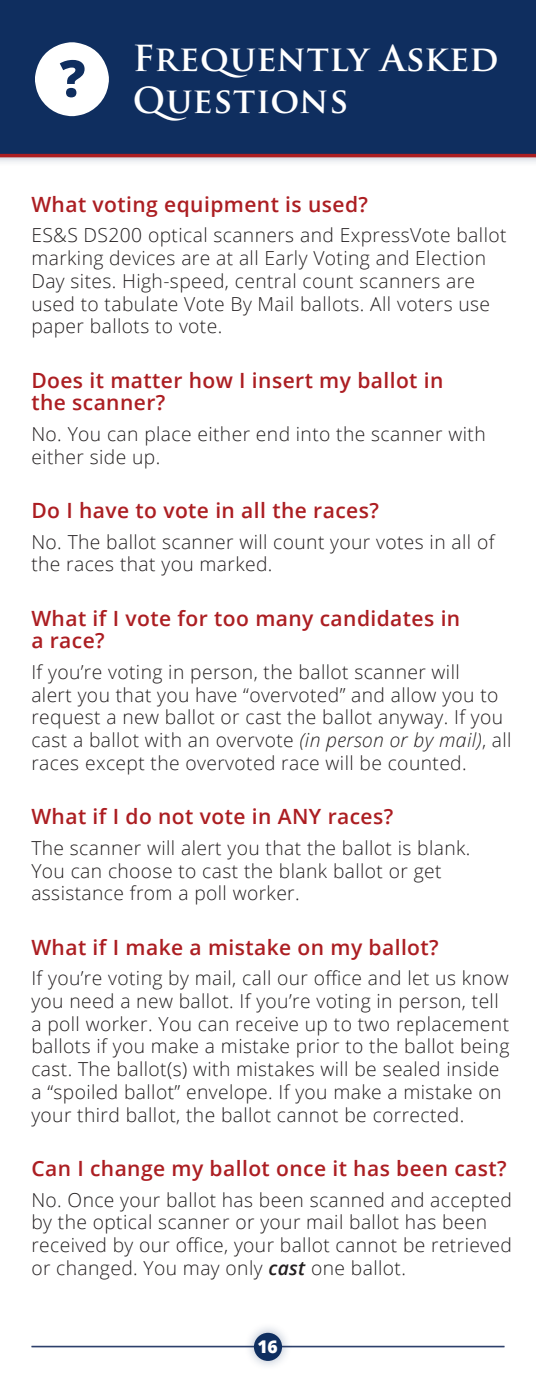
<style>
.page{position:relative;width:536px;height:1386px;background:#fff}
.page>*{position:absolute;margin:0;border:0;box-sizing:border-box;transform-origin:0 0}
.Basic_Heading{font:700 35px/42px "Trajan Pro";letter-spacing:.01em;color:#fff}
.Question__Header{font:600 21px/22.8px "Open Sans";letter-spacing:.02em;color:#ac1e22}
.Question__Header-2{font:300 19.25px/22.8px "Open Sans";letter-spacing:.02em;color:#231f20}
.t1{font:800 17.5px "Open Sans";color:#fff}
.s1{font-style:italic}
.s2{font-weight:600;font-style:italic}
</style>
<div class="page">
<div style="left:0;top:0;width:536px;height:154px;background:#0f2e5f"></div>
<svg style="left:35px;top:42px;width:74px;height:74px"></svg>
<hr style="left:32px;top:1346px;width:472px;height:1px;background:#1c305f">
<hr style="left:32px;top:1347px;width:472px;height:1px;background:#1c305f">
<div style="left:244px;top:1323px;width:48px;height:48px;background:#0f2e5f;opacity:.35"></div>
<div style="left:254px;top:1333px;width:28px;height:28px;background:#0f2e5f;border-radius:50%"></div>
<div style="left:0;top:144px;width:536px;height:23px;background:#0f2e5f;opacity:.35"></div>
<hr style="left:0;top:154px;width:536px;height:3px;background:#ac1f22">
<p class="Basic_Heading" style="left:133px;top:38px;width:367px">Frequently Asked<br>Questions</p>
<p class="Question__Header" style="left:31px;top:192px;width:338px">What voting equipment is used?</p>
<p class="Question__Header-2" style="left:31px;top:223px;width:476px">ES&amp;S DS200 optical scanners and ExpressVote ballot marking devices are at all Early Voting and Election Day sites. High-speed, central count scanners are used to tabulate Vote By Mail ballots. All voters use paper ballots to vote.</p>
<p class="Question__Header" style="left:31px;top:368px;width:413px">Does it matter how I insert my ballot in the scanner?</p>
<p class="Question__Header-2" style="left:31px;top:422px;width:456px">No. You can place either end into the scanner with either side up.</p>
<p class="Question__Header" style="left:31px;top:498px;width:349px">Do I have to vote in all the races?</p>
<p class="Question__Header-2" style="left:31px;top:530px;width:464px">No. The ballot scanner will count your votes in all of the races that you marked.</p>
<p class="Question__Header" style="left:31px;top:606px;width:430px">What if I vote for too many candidates in a race?</p>
<p class="Question__Header-2" style="left:31px;top:660px;width:481px">If you’re voting in person, the ballot scanner will<br>alert you that you have “overvoted” and allow you to request a new ballot or cast the ballot anyway. If you cast a ballot with an overvote <span class="s1">(in person or by mail)</span>, all races except the overvoted race will be counted.</p>
<p class="Question__Header" style="left:31px;top:805px;width:363px">What if I do not vote in ANY races?</p>
<p class="Question__Header-2" style="left:31px;top:836px;width:440px">The scanner will alert you that the ballot is blank.<br>You can choose to cast the blank ballot or get assistance from a poll worker.</p>
<p class="Question__Header" style="left:31px;top:935px;width:409px">What if I make a mistake on my ballot?</p>
<p class="Question__Header-2" style="left:31px;top:966px;width:479px">If you’re voting by mail, call our office and let us know you need a new ballot. If you’re voting in person, tell a poll worker. You can receive up to two replacement ballots if you make a mistake prior to the ballot being cast. The ballot(s) with mistakes will be sealed inside a “spoiled ballot” envelope. If you make a mistake on your third ballot, the ballot cannot be corrected.</p>
<p class="Question__Header" style="left:31px;top:1156px;width:476px">Can I change my ballot once it has been cast?</p>
<p class="Question__Header-2" style="left:31px;top:1188px;width:482px">No. Once your ballot has been scanned and accepted by the optical scanner or your mail ballot has been received by our office, your ballot cannot be retrieved or changed. You may only <span class="s2">cast</span> one ballot.</p>
<p class="t1" style="left:257px;top:1333px;width:22px">16</p>
</div>
